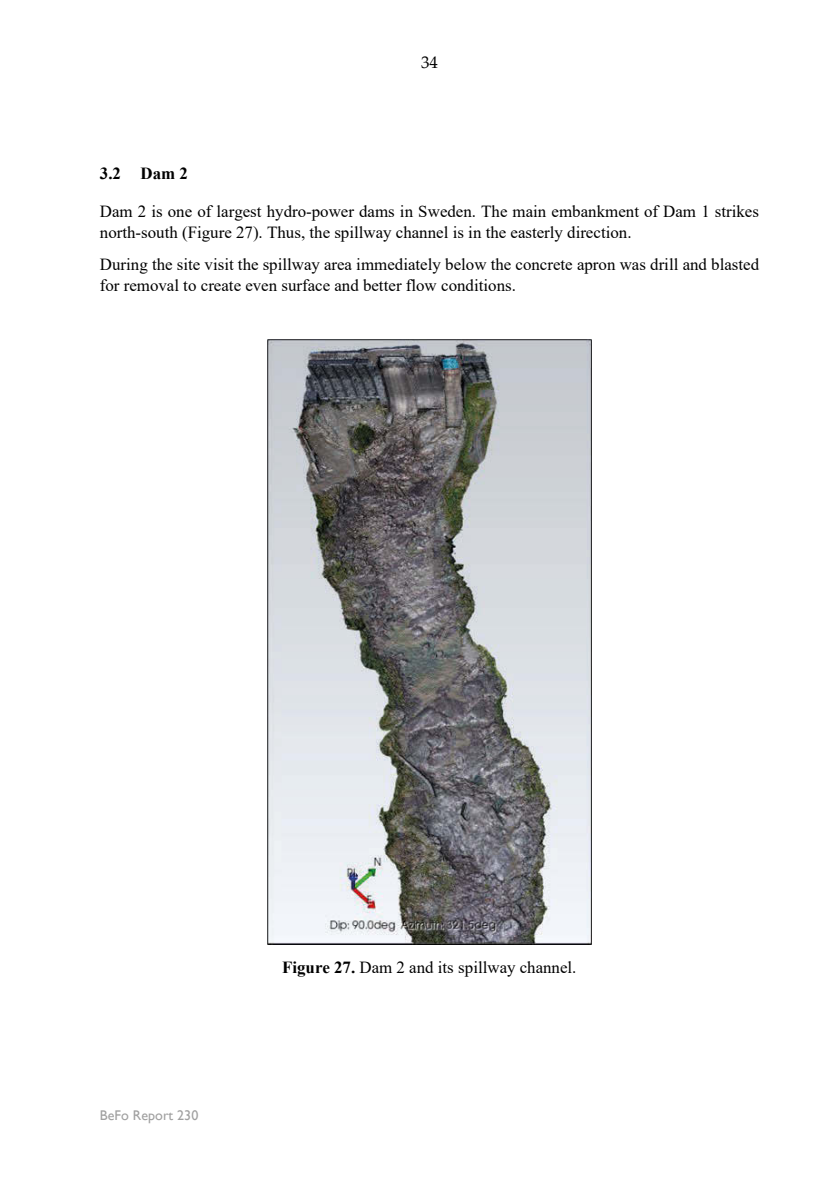
<style>
.page{position:relative;width:839px;height:1186px;background:#fff}
.page>*{position:absolute;margin:0;border:0;box-sizing:border-box;transform-origin:0 0}
.t1{font:16.97px/21px "Times New Roman";color:#000}
.t2{font:700 16.97px "Times New Roman";color:#000}
.t3{font:16.97px "Palatino Linotype";color:#000}
.t4{font:14px "Gill Sans";letter-spacing:.005em;color:#a0a0a0}
.s1{font-weight:700}
</style>
<div class="page">
<img style="left:267px;top:340px;width:324px;height:604px">
<p class="t3" style="left:421px;top:50px;width:18px">34</p>
<p class="t2" style="left:100px;top:161px;width:90px">3.2 Dam 2</p>
<p class="t1" style="left:100px;top:200px;width:660px">Dam 2 is one of largest hydro-power dams in Sweden. The main embankment of Dam 1 strikes north-south (Figure 27). Thus, the spillway channel is in the easterly direction.</p>
<p class="t1" style="left:100px;top:253px;width:660px">During the site visit the spillway area immediately below the concrete apron was drill and blasted for removal to create even surface and better flow conditions.</p>
<p class="t4" style="left:100px;top:1106px;width:100px">BeFo Report 230</p>
<p class="t1" style="left:282px;top:956px;width:296px"><span class="s1">Figure 27.</span> Dam 2 and its spillway channel.</p>
</div>
